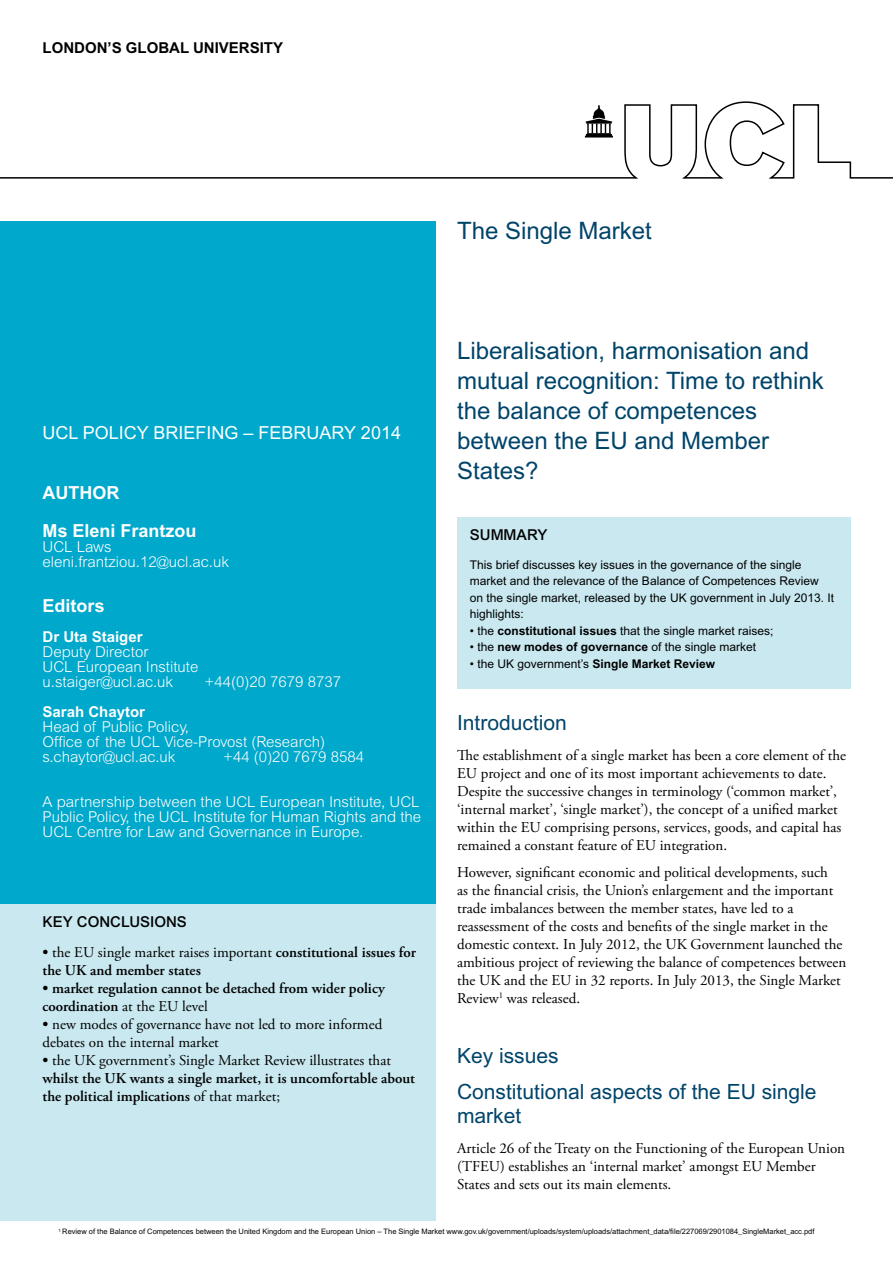
<style>
.page{position:relative;width:893px;height:1263px;background:#fff}
.page>*{position:absolute;margin:0;border:0;box-sizing:border-box;transform-origin:0 0}
.t1{font:24px/30px "Arial MT Std";color:#00446a}
.t2{font:21px/36px "Arial MT Std";color:#00446a}
.t3{font:18px "Arial MT Std";color:#fff}
.t4{font:700 18px/37.5px "Arial MT Std";color:#fff}
.t5{font:15px/18px "Adobe Garamond Pro";color:#000}
.t6{font:300 15px/15px "Arial MT Std";color:#fff}
.t7{font:600 15px/18px "Adobe Garamond Pro";color:#000}
.t8{font:700 15px "Arial MT Std";color:#fff}
.t9{font:700 15px "Arial MT Std";color:#000}
.t10{font:500 15px "Arial MT Std";color:#000}
.t11{font:12px/16.5px "Arial MT Std";color:#000}
.t12{font:7.5px "Arial MT Std";color:#000}
.s1{font-weight:400}
.s2{font-weight:600}
.s3{font-weight:700}
</style>
<div class="page">
<div style="left:0;top:221px;width:436px;height:683px;background:#00a8cb"></div>
<svg style="left:0;top:101px;width:893px;height:78px"></svg>
<div style="left:0;top:904px;width:436px;height:316px;background:#c9e8f0"></div>
<div style="left:457px;top:517px;width:393px;height:172px;background:#c9e8f0"></div>
<p class="t9" style="left:43px;top:39px;width:242px">LONDON’S GLOBAL UNIVERSITY</p>
<h1 class="t1" style="left:457px;top:215px;width:196px">The Single Market</h1>
<p class="t3" style="left:43px;top:422px;width:360px">ucl policy briefing – february 2014</p>
<p class="t4" style="left:43px;top:474px;width:156px">Author<br>Ms Eleni Frantzou</p>
<p class="t6" style="left:43px;top:539px;width:188px">UCL Laws eleni.frantziou.12@ucl.ac.uk</p>
<p class="t4" style="left:43px;top:586px;width:64px">Editors</p>
<p class="t8" style="left:43px;top:627px;width:102px">Dr Uta Staiger</p>
<p class="t6" style="left:43px;top:644px;width:157px">Deputy Director<br>UCL European Institute u.staiger@ucl.ac.uk</p>
<p class="t6" style="left:205px;top:674px;width:138px">+44(0)20 7679 8737</p>
<p class="t8" style="left:43px;top:702px;width:104px">Sarah Chaytor</p>
<p class="t6" style="left:43px;top:719px;width:284px">Head of Public Policy,<br>Office of the UCL Vice-Provost (Research) s.chaytor@ucl.ac.uk</p>
<p class="t6" style="left:223px;top:749px;width:142px">+44 (0)20 7679 8584</p>
<p class="t6" style="left:43px;top:794px;width:380px;text-align:justify">A partnership between the UCL European Institute, UCL Public Policy, the UCL Institute for Human Rights and the UCL Centre for Law and Governance in Europe.</p>
<p class="t10" style="left:43px;top:913px;width:146px">KEY CONCLUSIONS</p>
<p class="t7" style="left:43px;top:944px;width:375px">• <span class="s1">the EU single market raises important</span> constitutional issues for the UK and member states</p>
<p class="t7" style="left:43px;top:980px;width:344px">• market regulation cannot be detached from wider policy coordination <span class="s1">at the EU level</span></p>
<p class="t5" style="left:43px;top:1016px;width:341px"><span class="s2">•</span> new modes of governance have not led to more informed debates on the internal market</p>
<p class="t7" style="left:43px;top:1052px;width:374px">• <span class="s1">the UK government’s Single Market Review illustrates that </span>whilst the UK wants a single market, it is uncomfortable about the political implications <span class="s1">of that market;</span></p>
<h1 class="t1" style="left:457px;top:335px;width:368px">Liberalisation, harmonisation and mutual recognition: Time to rethink the balance of competences between the EU and Member<br>States?</h1>
<p class="t10" style="left:470px;top:526px;width:79px">SUMMARY</p>
<p class="t11" style="left:470px;top:556px;width:366px">This brief discusses key issues in the governance of the single market and the relevance of the Balance of Competences Review on the single market, released by the UK government in July 2013. It highlights:</p>
<p class="t11" style="left:470px;top:622px;width:305px">• the <span class="s3">constitutional issues</span> that the single market raises;</p>
<p class="t11" style="left:470px;top:639px;width:288px">• the <span class="s3">new modes of governance</span> of the single market</p>
<p class="t11" style="left:470px;top:655px;width:247px">• the UK government’s <span class="s3">Single Market Review</span></p>
<h2 class="t2" style="left:457px;top:704px;width:111px">I ntroduction</h2>
<p class="t5" style="left:457px;top:746px;width:391px">The establishment of a single market has been a core element of the EU project and one of its most important achievements to date.<br>Despite the successive changes in terminology (‘common market’, ‘internal market’, ‘single market’), the concept of a unified market within the EU comprising persons, services, goods, and capital has remained a constant feature of EU integration.</p>
<p class="t5" style="left:457px;top:863px;width:391px">However, significant economic and political developments, such<br>as the financial crisis, the Union’s enlargement and the important trade imbalances between the member states, have led to a reassessment of the costs and benefits of the single market in the domestic context. In July 2012, the UK Government launched the ambitious project of reviewing the balance of competences between the UK and the EU in 32 reports. In July 2013, the Single Market Review<sup>1</sup> was released.</p>
<h2 class="t2" style="left:457px;top:1037px;width:361px">Key issues<br>Constitutional aspects of the EU single</h2>
<h2 class="t2" style="left:457px;top:1097px;width:66px">market</h2>
<p class="t5" style="left:457px;top:1139px;width:390px">Article 26 of the Treaty on the Functioning of the European Union (TFEU) establishes an ‘internal market’ amongst EU Member<br>States and sets out its main elements.</p>
<p class="t12" style="left:59px;top:1227px;width:758px"><sup>1</sup> Review of the Balance of Competences between the United Kingdom and the European Union – The Single Market www.gov.uk/government/uploads/system/uploads/attachment_data/file/227069/2901084_SingleMarket_acc.pdf</p>
</div>
